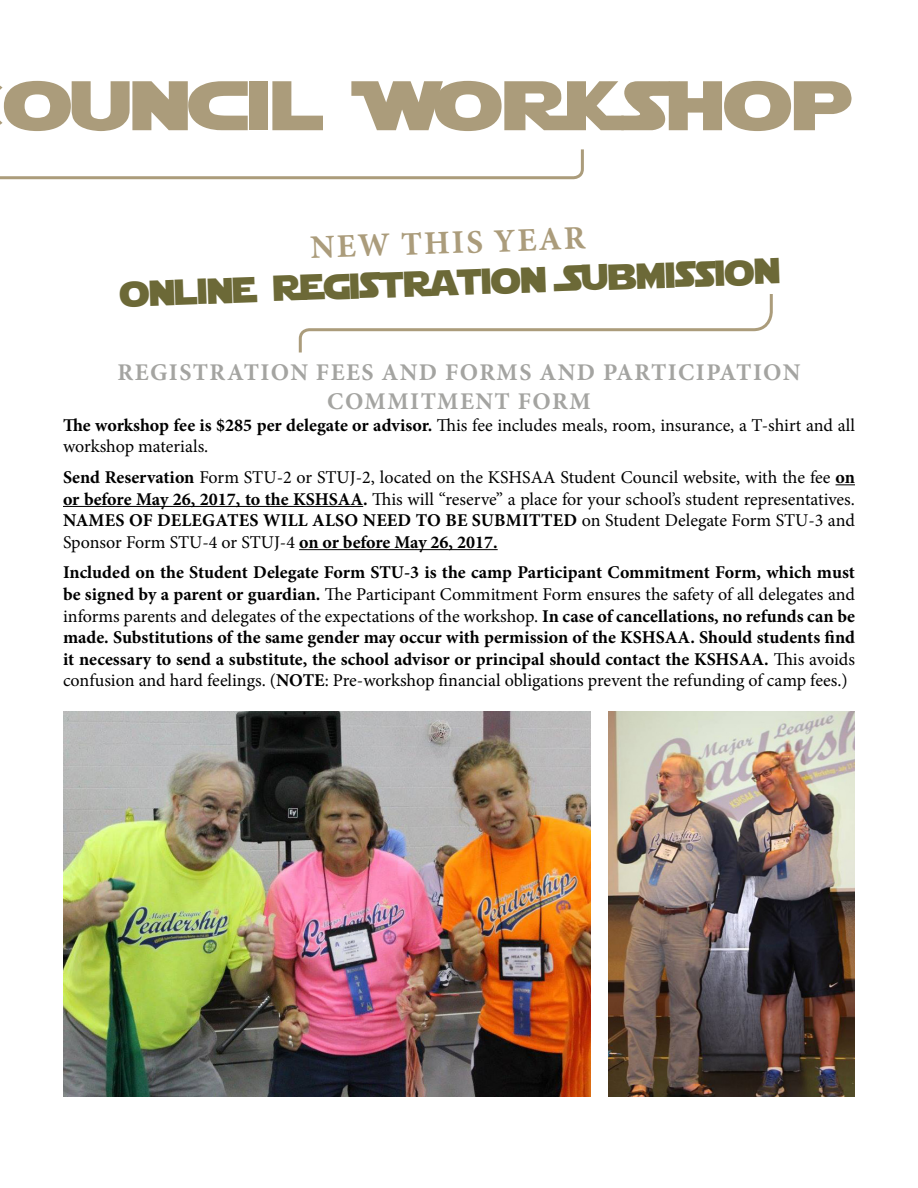
<style>
.page{position:relative;width:918px;height:1188px;background:#fff}
.page>*{position:absolute;margin:0;border:0;box-sizing:border-box;transform-origin:0 0}
.t1{font:69.45px "Star Jedi";color:#ab9c7b;scale:1.19 1}
.t2{font:36px "Star Jedi";color:#6c6937}
.t3{font:700 33px "Minion Pro";color:#ab9c7b}
.t4{font:700 24px/28.8px "Minion Pro";letter-spacing:.06em;color:#a4a4a1;text-align:center}
.t5{font:700 18px/21.6px "Minion Pro";color:#000;text-align:justify}
.t6{font:18px/21.6px "Minion Pro";letter-spacing:-.005em;color:#000}
.s1{font-weight:700}
.s2{font-weight:400}
</style>
<div class="page">
<svg style="left:836px;top:484px;width:19px;height:1px"></svg>
<hr style="left:63px;top:506px;width:300px;height:1px;background:#000">
<hr style="left:299px;top:549px;width:199px;height:1px;background:#000">
<img style="left:63px;top:712px;width:527px;height:384px">
<img style="left:608px;top:712px;width:247px;height:384px">
<svg style="left:0;top:149px;width:584px;height:31px"></svg>
<svg style="left:298px;top:294px;width:475px;height:59px"></svg>
<h1 class="t1" style="left:3px;top:43px;width:715px">OUNCIL WORKSHOP</h1>
<h3 class="t3" style="left:310px;top:224px;width:277px;rotate:-2deg">NEW THIS YEAR</h3>
<h2 class="t2" style="left:119px;top:262px;width:661px;rotate:-2deg">ONLINE REGISTRATION SUBMISSION</h2>
<h3 class="t4" style="left:117px;top:358px;width:685px">REGISTRATION FEES AND FORMS AND PARTICIPATION<br>COMMITMENT FORM</h3>
<p class="t6" style="left:63px;top:414px;width:793px"><span class="s1">The workshop fee is $285 per delegate or advisor.</span> This fee includes meals, room, insurance, a T-shirt and all workshop materials.</p>
<p class="t6" style="left:63px;top:467px;width:793px;text-align:justify"><span class="s1">Send Reservation</span> Form STU-2 or STUJ-2, located on the KSHSAA Student Council website, with the fee <span class="s1">on or before May 26, 2017, to the KSHSAA.</span> This will “reserve” a place for your school’s student representatives.<br><span class="s1">NAMES OF DELEGATES WILL ALSO NEED TO BE SUBMITTED</span> on Student Delegate Form STU-3 and Sponsor Form STU-4 or STUJ-4 <span class="s1">on or before May 26, 2017.</span></p>
<p class="t5" style="left:63px;top:562px;width:794px">Included on the Student Delegate Form STU-3 is the camp Participant Commitment Form, which must be signed by a parent or guardian. <span class="s2">The Participant Commitment Form ensures the safety of all delegates and informs parents and delegates of the expectations of the workshop.</span> In case of cancellations, no refunds can be made. Substitutions of the same gender may occur with permission of the KSHSAA. Should students find it necessary to send a substitute, the school advisor or principal should contact the KSHSAA. <span class="s2">This avoids confusion and hard feelings. (</span>NOTE<span class="s2">: Pre-workshop financial obligations prevent the refunding of camp fees.)</span></p>
</div>
